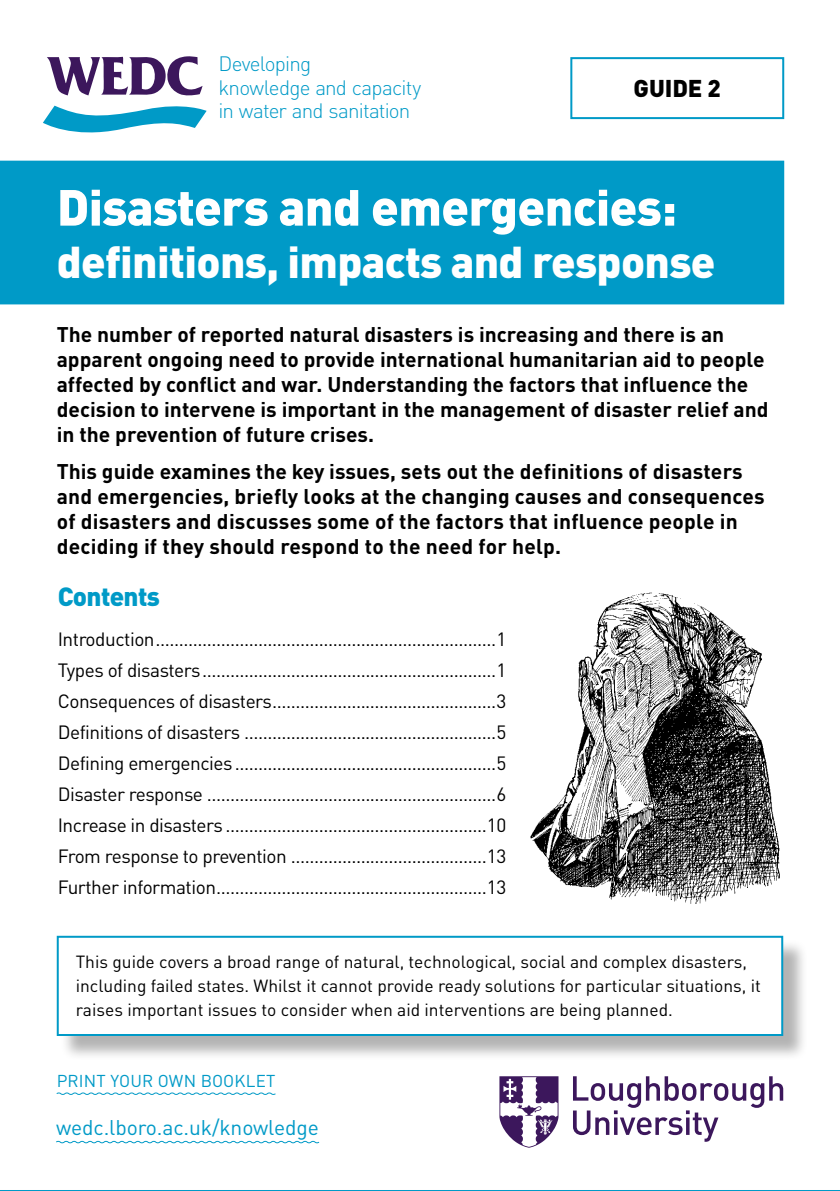
<style>
.page{position:relative;width:840px;height:1191px;background:#fff}
.page>*{position:absolute;margin:0;border:0;box-sizing:border-box;transform-origin:0 0}
.t1{font:900 50px "DINOT";letter-spacing:-.015em;color:#fff}
.t2{font:900 44px "DINOT";letter-spacing:-.015em;color:#fff}
.t3{font:900 26px "DINOT";letter-spacing:-.025em;color:#009ac7}
.t4{font:900 24px "DINOT";letter-spacing:-.005em;color:#000}
.t5{font:700 21px/25px "DINOT";color:#000}
.t6{font:21px "DINOT";letter-spacing:-.005em;color:#009ac7}
.t7{font:300 20.6px/23.4px "DINOT";letter-spacing:-.04em;color:#009ac7}
.t8{font:19px/31px "DINOT";letter-spacing:-.025em;color:#000;text-align:justify}
.t9{font:17.4px/24px "DINOT";color:#000}
.t10{font:17px "DINOT";letter-spacing:.01em;color:#009ac7}
</style>
<div class="page">
<div style="left:0;top:161px;width:783px;height:143px;background:#009ac7"></div>
<svg style="left:43px;top:56px;width:163px;height:77px"></svg>
<svg style="left:499px;top:1076px;width:59px;height:71px"></svg>
<svg style="left:573px;top:1076px;width:209px;height:65px"></svg>
<div style="left:570px;top:57px;width:213px;height:62px;border:2px solid #009ac7"></div>
<svg style="left:56px;top:1140px;width:263px;height:3px"></svg>
<hr style="left:0;top:1190px;width:839px;height:1px;background:#009ac7">
<img style="left:530px;top:592px;width:250px;height:312px">
<div style="left:60px;top:939px;width:747px;height:122px;background:#000;opacity:.3"></div>
<div style="left:58px;top:936px;width:723px;height:99px;background:#fff"></div>
<div style="left:57px;top:935px;width:725px;height:101px;border:2px solid #009ac7"></div>
<svg style="left:56px;top:1092px;width:220px;height:3px"></svg>
<p class="t7" style="left:218px;top:52px;width:204px">Developing<br>knowledge and capacity in water and sanitation</p>
<p class="t4" style="left:633px;top:73px;width:89px">GUIDE 2</p>
<h1 class="t1" style="left:57px;top:174px;width:621px">Disasters and emergencies:</h1>
<h2 class="t2" style="left:57px;top:232px;width:660px">definitions, impacts and response</h2>
<p class="t5" style="left:57px;top:321px;width:712px">The number of reported natural disasters is increasing and there is an apparent ongoing need to provide international humanitarian aid to people affected by conflict and war. Understanding the factors that influence the decision to intervene is important in the management of disaster relief and in the prevention of future crises.</p>
<p class="t5" style="left:57px;top:458px;width:709px">This guide examines the key issues, sets out the definitions of disasters and emergencies, briefly looks at the changing causes and consequences of disasters and discusses some of the factors that influence people in deciding if they should respond to the need for help.</p>
<h3 class="t3" style="left:58px;top:579px;width:103px">Contents</h3>
<p class="t8" style="left:58px;top:623px;width:450px">Introduction.........................................................................1<br>Types of disasters...............................................................1<br>Consequences of disasters................................................3<br>Definitions of disasters ......................................................5<br>Defining emergencies........................................................5<br>Disaster response ..............................................................6<br>Increase in disasters ........................................................10<br>From response to prevention ..........................................13<br>Further information..........................................................13</p>
<p class="t9" style="left:76px;top:949px;width:686px">This guide covers a broad range of natural, technological, social and complex disasters, including failed states. Whilst it cannot provide ready solutions for particular situations, it raises important issues to consider when aid interventions are being planned.</p>
<p class="t10" style="left:57px;top:1070px;width:220px">PRINT YOUR OWN BOOKLET</p>
<p class="t6" style="left:56px;top:1114px;width:264px">wedc.lboro.ac.uk/knowledge</p>
</div>
